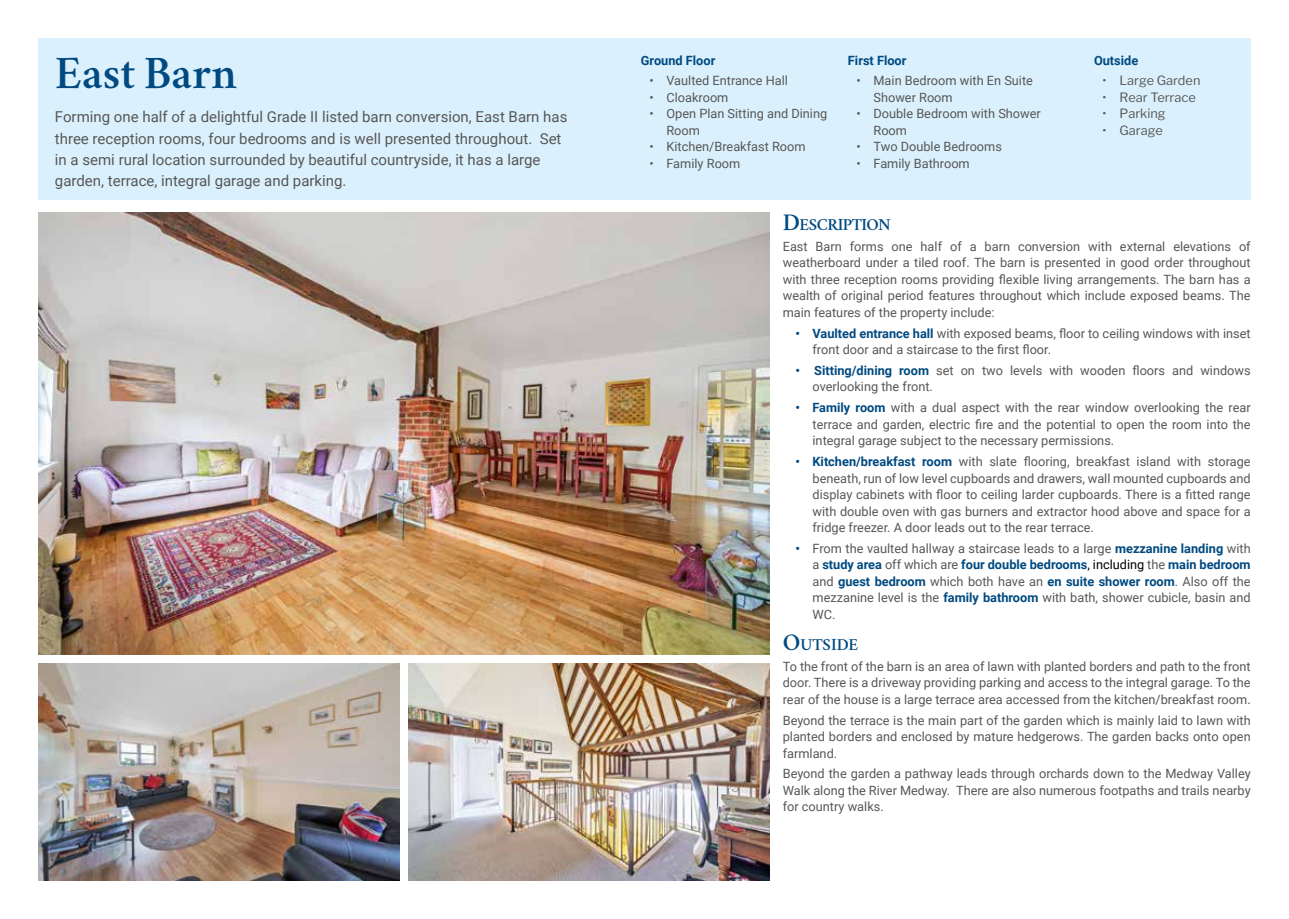
<style>
.page{position:relative;width:1289px;height:919px;background:#fff}
.page>*{position:absolute;margin:0;border:0;box-sizing:border-box;transform-origin:0 0}
.t1{font:600 46.65px "Crimson";color:#004a81}
.t2{font:600 16.8px "Crimson";letter-spacing:-.03em;color:#004a81}
.t3{font:15px/21px "Roboto";color:#575756}
.t4{font:12.75px/16.5px "Roboto";color:#575756;text-align:justify}
.t5{font:12.75px "Libre Franklin";color:#575756}
.t6{font:700 12.75px "Roboto";color:#004a81}
.s1{font-size:24px}
.s2{font-weight:700;color:#004a81}
.s3{color:#000}
</style>
<div class="page">
<div style="left:38px;top:38px;width:1212px;height:162px;background:#dbf0fd"></div>
<img style="left:38px;top:213px;width:732px;height:441px">
<img style="left:38px;top:663px;width:362px;height:217px">
<img style="left:408px;top:663px;width:362px;height:217px">
<h1 class="t1" style="left:55px;top:40px;width:183px">East Barn</h1>
<p class="t3" style="left:55px;top:106px;width:514px">Forming one half of a delightful Grade II listed barn conversion, East Barn has three reception rooms, four bedrooms and is well presented throughout. Set in a semi rural location surrounded by beautiful countryside, it has a large garden, terrace, integral garage and parking.</p>
<p class="t6" style="left:641px;top:51px;width:76px">Ground Floor</p>
<p class="t4" style="left:649px;top:72px;width:140px">• Vaulted Entrance Hall</p>
<p class="t4" style="left:649px;top:88px;width:80px">• Cloakroom</p>
<p class="t4" style="left:666px;top:105px;width:162px;text-indent:-17px">• Open Plan Sitting and Dining<br>Room</p>
<p class="t4" style="left:649px;top:138px;width:158px">• Kitchen/Breakfast Room</p>
<p class="t4" style="left:649px;top:154px;width:92px">• Family Room</p>
<p class="t6" style="left:848px;top:51px;width:60px">First Floor</p>
<p class="t4" style="left:873px;top:72px;width:161px;text-indent:-17px">• Main Bedroom with En Suite<br>Shower Room</p>
<p class="t4" style="left:873px;top:105px;width:169px;text-indent:-17px">• Double Bedroom with Shower<br>Room</p>
<p class="t4" style="left:856px;top:138px;width:147px">• Two Double Bedrooms</p>
<p class="t4" style="left:856px;top:154px;width:115px">• Family Bathroom</p>
<p class="t6" style="left:1093px;top:51px;width:46px">Outside</p>
<p class="t5" style="left:1102px;top:73px;width:99px">• Large Garden</p>
<p class="t5" style="left:1102px;top:89px;width:95px">• Rear Terrace</p>
<p class="t5" style="left:1102px;top:106px;width:65px">• Parking</p>
<p class="t5" style="left:1102px;top:122px;width:62px">• Garage</p>
<h2 class="t2" style="left:782px;top:213px;width:110px"><span class="s1">D</span>ESCRIPTION</h2>
<p class="t4" style="left:782px;top:237px;width:469px">East Barn forms one half of a barn conversion with external elevations of weatherboard under a tiled roof. The barn is presented in good order throughout with three reception rooms providing flexible living arrangements. The barn has a wealth of original period features throughout which include exposed beams. The main features of the property include:</p>
<p class="t4" style="left:812px;top:324px;width:439px;text-indent:-17px"><span class="s2">• Vaulted entrance hall</span> with exposed beams, floor to ceiling windows with inset front door and a staircase to the first floor.</p>
<p class="t4" style="left:812px;top:361px;width:439px;text-indent:-17px"><span class="s2">• Sitting/dining room</span> set on two levels with wooden floors and windows overlooking the front.</p>
<p class="t4" style="left:812px;top:399px;width:439px;text-indent:-17px"><span class="s2">• Family room</span> with a dual aspect with the rear window overlooking the rear terrace and garden, electric fire and the potential to open the room into the integral garage subject to the necessary permissions.</p>
<p class="t4" style="left:812px;top:452px;width:439px;text-indent:-17px"><span class="s2">• Kitchen/breakfast room</span> with slate flooring, breakfast island with storage beneath, run of low level cupboards and drawers, wall mounted cupboards and display cabinets with floor to ceiling larder cupboards. There is a fitted range with double oven with gas burners and extractor hood above and space for a fridge freezer. A door leads out to the rear terrace.</p>
<p class="t4" style="left:812px;top:539px;width:439px;text-indent:-17px"><span class="s2">•</span> From the vaulted hallway a staircase leads to a large <span class="s2">mezzanine landing</span> with a <span class="s2">study area</span> off which are <span class="s2">four double bedrooms</span><span class="s3">, including</span> the <span class="s2">main bedroom </span>and <span class="s2">guest bedroom</span> which both have an <span class="s2">en suite shower room</span>. Also off the mezzanine level is the <span class="s2">family bathroom</span> with bath, shower cubicle, basin and WC.</p>
<h2 class="t2" style="left:782px;top:633px;width:77px"><span class="s1">O</span>UTSIDE</h2>
<p class="t4" style="left:782px;top:657px;width:469px">To the front of the barn is an area of lawn with planted borders and path to the front door. There is a driveway providing parking and access to the integral garage. To the rear of the house is a large terrace area accessed from the kitchen/breakfast room.</p>
<p class="t4" style="left:782px;top:711px;width:469px">Beyond the terrace is the main part of the garden which is mainly laid to lawn with planted borders and enclosed by mature hedgerows. The garden backs onto open farmland.</p>
<p class="t4" style="left:782px;top:765px;width:469px">Beyond the garden a pathway leads through orchards down to the Medway Valley Walk along the River Medway. There are also numerous footpaths and trails nearby for country walks.</p>
</div>
